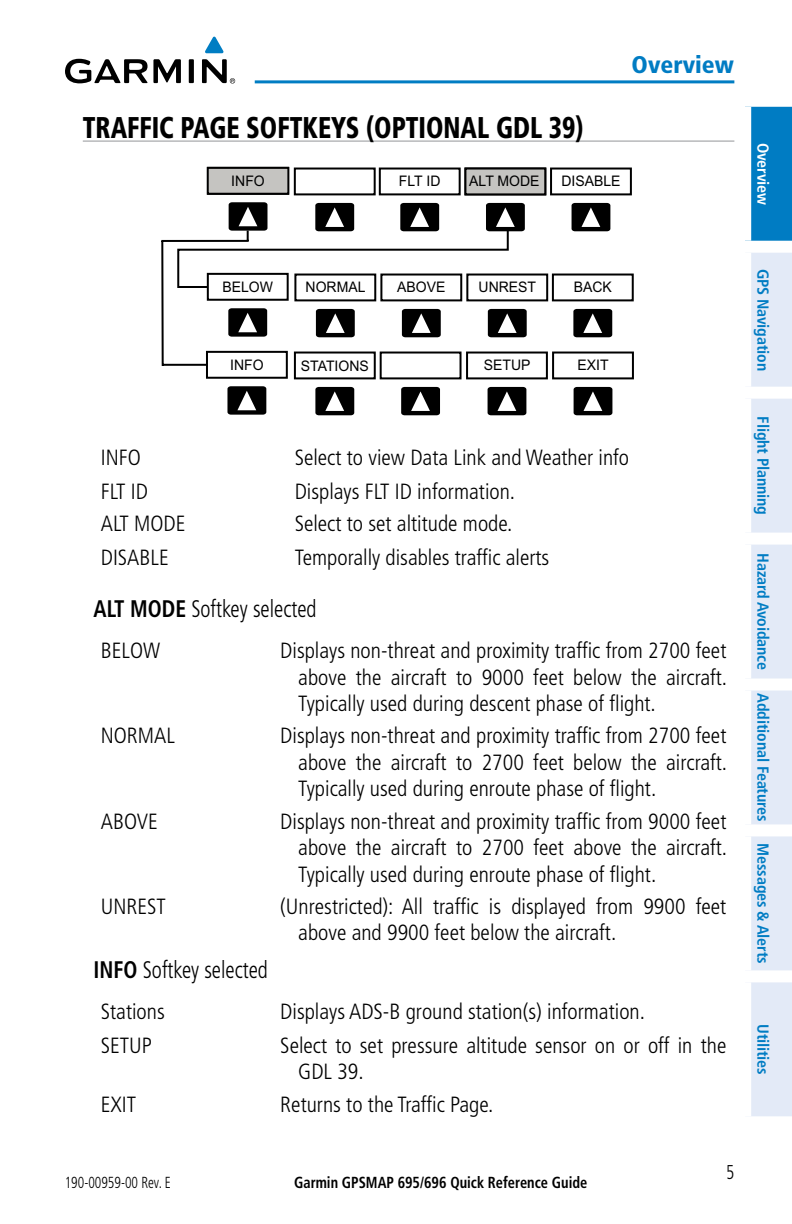
<style>
.page{position:relative;width:792px;height:1224px;background:#fff}
.page>*{position:absolute;margin:0;border:0;box-sizing:border-box;transform-origin:0 0}
.Heading_2{font:900 condensed 30px "Frutiger";color:#000;scale:.85 1}
.Body_Text{font:300 condensed 24px "Frutiger";color:#000;scale:.9 1}
.t1{font:900 condensed 24px "Frutiger";color:#007cc3}
.SOFTKEY_TABLE{font:300 condensed 22px/26.4px "Frutiger";color:#000;text-align:justify}
.t2{font:300 condensed 20px "Frutiger";color:#000;scale:.85 1}
.t3{font:700 condensed 16px "Frutiger";letter-spacing:-.01em;color:#007cc3}
.t4{font:700 condensed 16px "Frutiger";color:#000;scale:.9 1}
.t5{font:300 condensed 16px "Frutiger";color:#000;scale:.85 1}
.t6{font:700 condensed 16px "Frutiger";letter-spacing:-.01em;color:#fff}
.t7{font:14.6px "Arial";color:#000;scale:.96 1}
.s1{font-weight:700}
</style>
<div class="page">
<div style="left:745px;top:101px;width:47px;height:146px;background:#007cc3"></div>
<div style="left:751px;top:253px;width:41px;height:863px;background:#e3eaf7"></div>
<div style="left:739px;top:95px;width:53px;height:12px;background:#fff"></div>
<div style="left:739px;top:107px;width:12px;height:134px;background:#fff"></div>
<div style="left:739px;top:241px;width:53px;height:12px;background:#fff"></div>
<div style="left:739px;top:387px;width:53px;height:12px;background:#fff"></div>
<div style="left:739px;top:533px;width:53px;height:12px;background:#fff"></div>
<div style="left:739px;top:679px;width:53px;height:12px;background:#fff"></div>
<div style="left:739px;top:824px;width:53px;height:12px;background:#fff"></div>
<div style="left:739px;top:970px;width:53px;height:12px;background:#fff"></div>
<hr style="left:83px;top:141px;width:651px;height:1px;background:#939598">
<div style="left:294px;top:168px;width:82px;height:27px;background:#fff;border:2px solid #000"></div>
<div style="left:379px;top:168px;width:82px;height:27px;background:#fff;border:2px solid #000"></div>
<div style="left:550px;top:168px;width:82px;height:27px;background:#fff;border:2px solid #000"></div>
<svg style="left:572px;top:203px;width:38px;height:28px"></svg>
<div style="left:207px;top:273px;width:82px;height:28px;background:#fff;border:2px solid #000"></div>
<svg style="left:228px;top:308px;width:39px;height:29px"></svg>
<div style="left:294px;top:274px;width:82px;height:27px;background:#fff;border:2px solid #000"></div>
<svg style="left:316px;top:309px;width:39px;height:28px"></svg>
<div style="left:380px;top:274px;width:82px;height:27px;background:#fff;border:2px solid #000"></div>
<svg style="left:402px;top:309px;width:39px;height:28px"></svg>
<div style="left:466px;top:274px;width:82px;height:27px;background:#fff;border:2px solid #000"></div>
<svg style="left:488px;top:309px;width:39px;height:28px"></svg>
<div style="left:552px;top:274px;width:82px;height:27px;background:#fff;border:2px solid #000"></div>
<svg style="left:573px;top:309px;width:39px;height:28px"></svg>
<div style="left:464px;top:168px;width:82px;height:27px;background:#c5c4c1;border:2px solid #000"></div>
<div style="left:206px;top:351px;width:82px;height:28px;background:#fff;border:2px solid #000"></div>
<svg style="left:227px;top:386px;width:39px;height:29px"></svg>
<div style="left:294px;top:352px;width:82px;height:27px;background:#fff;border:2px solid #000"></div>
<svg style="left:315px;top:387px;width:39px;height:28px"></svg>
<div style="left:380px;top:352px;width:82px;height:27px;background:#fff;border:2px solid #000"></div>
<svg style="left:401px;top:387px;width:39px;height:28px"></svg>
<div style="left:466px;top:352px;width:82px;height:27px;background:#fff;border:2px solid #000"></div>
<svg style="left:488px;top:387px;width:38px;height:28px"></svg>
<div style="left:552px;top:352px;width:82px;height:27px;background:#fff;border:2px solid #000"></div>
<svg style="left:574px;top:387px;width:38px;height:28px"></svg>
<div style="left:207px;top:167px;width:82px;height:28px;background:#c5c4c1;border:2px solid #000"></div>
<svg style="left:176px;top:202px;width:349px;height:87px"></svg>
<hr style="left:161px;top:240px;width:88px;height:2px;background:#000">
<hr style="left:161px;top:241px;width:3px;height:125px;background:#000">
<hr style="left:163px;top:364px;width:44px;height:2px;background:#000">
<hr style="left:255px;top:80px;width:479px;height:3px;background:#007dc3">
<svg style="left:205px;top:37px;width:19px;height:16px"></svg>
<svg style="left:65px;top:59px;width:170px;height:24px"></svg>
<p class="t1" style="left:632px;top:50px;width:104px">Overview</p>
<p class="Heading_2" style="left:83px;top:109px;width:591px">TRAFFIC PAGE SOFTKEYS (OPTIONAL GDL 39)</p>
<p class="t7" style="left:399px;top:172px;width:45px">FLT ID</p>
<p class="t7" style="left:561px;top:172px;width:63px">DISABLE</p>
<p class="t7" style="left:231px;top:172px;width:36px">INFO</p>
<p class="t7" style="left:469px;top:172px;width:75px">ALT MODE</p>
<p class="t6" style="left:773px;top:143px;width:64px;rotate:90deg">Overview</p>
<p class="t7" style="left:222px;top:278px;width:54px">BELOW</p>
<p class="t7" style="left:306px;top:278px;width:64px">NORMAL</p>
<p class="t7" style="left:397px;top:278px;width:52px">ABOVE</p>
<p class="t7" style="left:479px;top:278px;width:62px">UNREST</p>
<p class="t7" style="left:574px;top:278px;width:41px">BACK</p>
<p class="t7" style="left:230px;top:355px;width:36px">INFO</p>
<p class="t7" style="left:484px;top:356px;width:50px">SETUP</p>
<p class="t7" style="left:301px;top:357px;width:72px">STATIONS</p>
<p class="t7" style="left:578px;top:356px;width:34px">EXIT</p>
<p class="SOFTKEY_TABLE" style="left:101px;top:444px;width:41px">INFO</p>
<p class="SOFTKEY_TABLE" style="left:295px;top:444px;width:336px">Select to view Data Link and Weather info</p>
<p class="SOFTKEY_TABLE" style="left:101px;top:478px;width:49px">FLT ID</p>
<p class="SOFTKEY_TABLE" style="left:295px;top:478px;width:222px">Displays FLT ID information.</p>
<p class="SOFTKEY_TABLE" style="left:101px;top:511px;width:86px">ALT MODE</p>
<p class="SOFTKEY_TABLE" style="left:295px;top:511px;width:219px">Select to set altitude mode.</p>
<p class="SOFTKEY_TABLE" style="left:101px;top:545px;width:70px">DISABLE</p>
<p class="SOFTKEY_TABLE" style="left:295px;top:545px;width:256px">Temporally disables traffic alerts</p>
<p class="Body_Text" style="left:94px;top:595px;width:249px"><span class="s1">ALT MODE</span> Softkey selected</p>
<p class="SOFTKEY_TABLE" style="left:101px;top:638px;width:61px">BELOW</p>
<p class="SOFTKEY_TABLE" style="left:298px;top:638px;width:430px;text-indent:-18px">Displays non-threat and proximity traffic from 2700 feet above the aircraft to 9000 feet below the aircraft.<br>Typically used during descent phase of flight.</p>
<p class="SOFTKEY_TABLE" style="left:101px;top:723px;width:76px">NORMAL</p>
<p class="SOFTKEY_TABLE" style="left:298px;top:723px;width:430px;text-indent:-18px">Displays non-threat and proximity traffic from 2700 feet above the aircraft to 2700 feet below the aircraft.<br>Typically used during enroute phase of flight.</p>
<p class="SOFTKEY_TABLE" style="left:101px;top:808px;width:59px">ABOVE</p>
<p class="SOFTKEY_TABLE" style="left:298px;top:808px;width:430px;text-indent:-18px">Displays non-threat and proximity traffic from 9000 feet above the aircraft to 2700 feet above the aircraft.<br>Typically used during enroute phase of flight.</p>
<p class="SOFTKEY_TABLE" style="left:101px;top:894px;width:67px">UNREST</p>
<p class="SOFTKEY_TABLE" style="left:298px;top:894px;width:430px;text-indent:-18px">(Unrestricted): All traffic is displayed from 9900 feet above and 9900 feet below the aircraft.</p>
<p class="Body_Text" style="left:94px;top:956px;width:195px"><span class="s1">INFO</span> Softkey selected</p>
<p class="SOFTKEY_TABLE" style="left:101px;top:998px;width:65px">Stations</p>
<p class="SOFTKEY_TABLE" style="left:280px;top:998px;width:366px">Displays ADS-B ground station(s) information.</p>
<p class="SOFTKEY_TABLE" style="left:101px;top:1032px;width:53px">SETUP</p>
<p class="SOFTKEY_TABLE" style="left:298px;top:1032px;width:430px;text-indent:-18px">Select to set pressure altitude sensor on or off in the<br>GDL 39.</p>
<p class="SOFTKEY_TABLE" style="left:101px;top:1091px;width:37px">EXIT</p>
<p class="SOFTKEY_TABLE" style="left:280px;top:1091px;width:215px">Returns to the Traffic Page.</p>
<p class="t5" style="left:65px;top:1173px;width:126px">190-00959-00 Rev. E</p>
<p class="t4" style="left:294px;top:1173px;width:327px">Garmin GPSMAP 695/696 Quick Reference Guide</p>
<p class="t2" style="left:726px;top:1161px;width:11px">5</p>
<p class="t3" style="left:773px;top:269px;width:104px;rotate:90deg">GPS Navigation</p>
<p class="t3" style="left:773px;top:416px;width:100px;rotate:90deg">Flight Planning</p>
<p class="t3" style="left:773px;top:553px;width:118px;rotate:90deg">Hazard Avoidance</p>
<p class="t3" style="left:773px;top:693px;width:130px;rotate:90deg">Additional Features</p>
<p class="t3" style="left:773px;top:843px;width:122px;rotate:90deg">Messages &amp; Alerts</p>
<p class="t3" style="left:773px;top:1024px;width:52px;rotate:90deg">Utilities</p>
</div>
